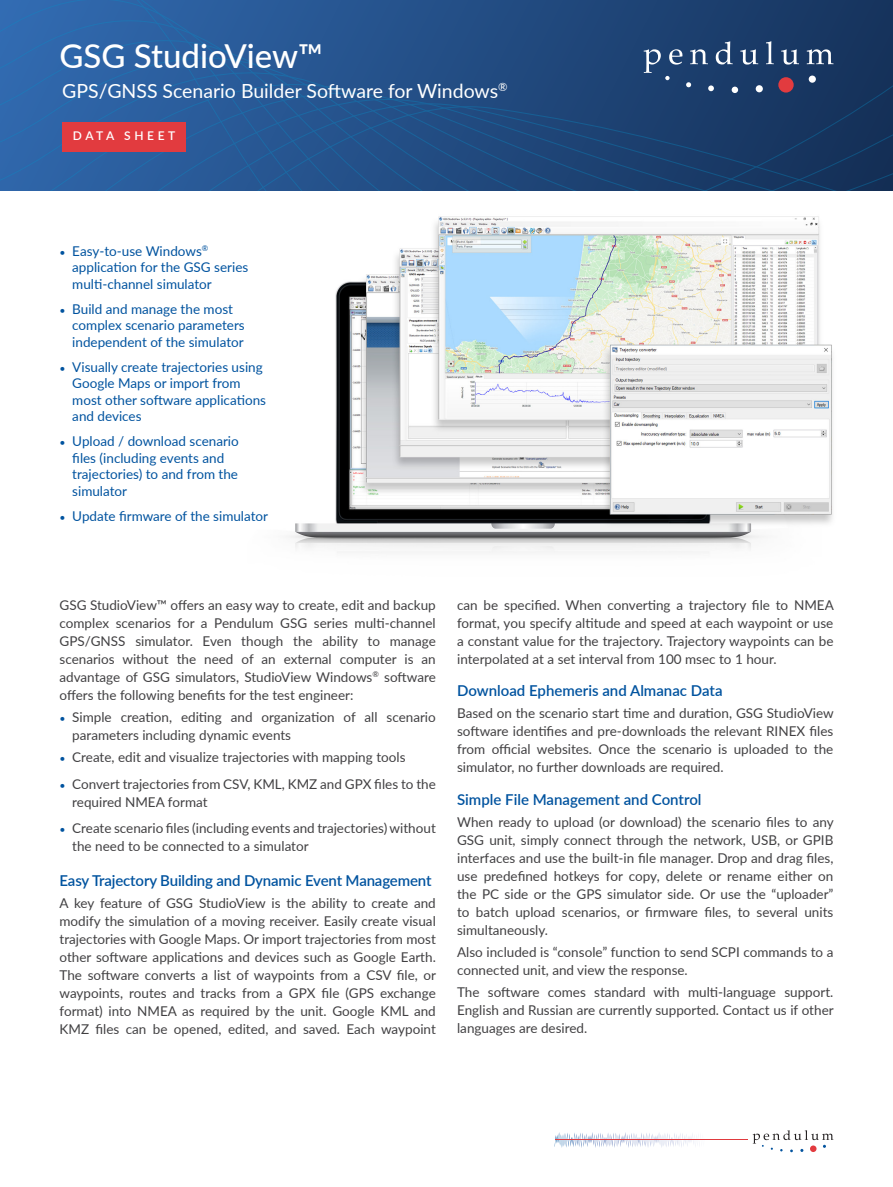
<style>
.page{position:relative;width:893px;height:1187px;background:#fff}
.page>*{position:absolute;margin:0;border:0;box-sizing:border-box;transform-origin:0 0}
.t1{font:500 33px "Lato";color:#fff}
.t2{font:19.5px "Lato";color:#fff}
.t3{font:600 15px "Lato";letter-spacing:-.01em;color:#00539f}
.t4{font:13.5px/18px "Lato";color:#414042;text-align:justify}
.t5{font:13.5px/16.5px "Lato";color:#00539f}
.t6{font:600 12px "Lato";letter-spacing:.3em;color:#fff}
.s1{font-size:10.5px}
.s2{font-size:10.5px;color:#00539f}
</style>
<div class="page">
<img style="left:289px;top:216px;width:544px;height:337px">
<svg style="left:0;top:0;width:893px;height:191px;background:#224d84"></svg>
<div style="left:809px;top:76px;width:7px;height:7px;background:#fff;border-radius:50%"></div>
<div style="left:756px;top:85px;width:7px;height:7px;background:#fff;border-radius:50%"></div>
<svg style="left:644px;top:41px;width:114px;height:52px;background:#33527b"></svg>
<svg style="left:766px;top:41px;width:8px;height:23px"></svg>
<svg style="left:781px;top:49px;width:18px;height:16px"></svg>
<svg style="left:807px;top:49px;width:26px;height:15px"></svg>
<div style="left:778px;top:77px;width:16px;height:16px;background:#e23b3f;border-radius:50%"></div>
<div style="left:62px;top:123px;width:124px;height:29px;background:#e23b3f"></div>
<svg style="left:753px;top:1130px;width:80px;height:22px"></svg>
<img style="left:555px;top:1132px;width:142px;height:15px">
<hr style="left:555px;top:1139px;width:193px;height:1px;background:#e03a3e">
<h1 class="t1" style="left:60px;top:32px;width:265px">GSG StudioView™</h1>
<h2 class="t2" style="left:62px;top:77px;width:447px">GPS/GNSS Scenario Builder Software for Windows<sup>®</sup></h2>
<p class="t6" style="left:73px;top:127px;width:104px">DATA SHEET</p>
<p class="t5" style="left:72px;top:242px;width:178px;text-indent:-13px"><span class="s1">•</span> Easy-to-use Windows<sup>® </sup>application for the GSG series multi-channel simulator</p>
<p class="t5" style="left:72px;top:300px;width:174px;text-indent:-13px"><span class="s1">•</span> Build and manage the most complex scenario parameters independent of the simulator</p>
<p class="t5" style="left:72px;top:358px;width:195px;text-indent:-13px"><span class="s1">•</span> Visually create trajectories using<br>Google Maps or import from most other software applications and devices</p>
<p class="t5" style="left:72px;top:432px;width:168px;text-indent:-13px"><span class="s1">•</span> Upload / download scenario files (including events and trajectories) to and from the simulator</p>
<p class="t5" style="left:60px;top:507px;width:210px"><span class="s1">•</span> Update firmware of the simulator</p>
<p class="t4" style="left:60px;top:595px;width:378px">GSG StudioView™ offers an easy way to create, edit and backup complex scenarios for a Pendulum GSG series multi-channel GPS/GNSS simulator. Even though the ability to manage scenarios without the need of an external computer is an advantage of GSG simulators, StudioView Windows<sup>®</sup> software offers the following benefits for the test engineer:</p>
<p class="t4" style="left:72px;top:707px;width:365px;text-indent:-13px"><span class="s2">•</span> Simple creation, editing and organization of all scenario parameters including dynamic events</p>
<p class="t4" style="left:60px;top:747px;width:347px"><span class="s2">•</span> Create, edit and visualize trajectories with mapping tools</p>
<p class="t4" style="left:72px;top:774px;width:365px;text-indent:-13px"><span class="s2">•</span> Convert trajectories from CSV, KML, KMZ and GPX files to the required NMEA format</p>
<p class="t4" style="left:72px;top:818px;width:365px;text-indent:-13px"><span class="s2">•</span> Create scenario files (including events and trajectories) without the need to be connected to a simulator</p>
<p class="t3" style="left:60px;top:869px;width:373px">Easy Trajectory Building and Dynamic Event Management</p>
<p class="t4" style="left:60px;top:893px;width:378px">A key feature of GSG StudioView is the ability to create and modify the simulation of a moving receiver. Easily create visual trajectories with Google Maps. Or import trajectories from most other software applications and devices such as Google Earth.<br>The software converts a list of waypoints from a CSV file, or waypoints, routes and tracks from a GPX file (GPS exchange format) into NMEA as required by the unit. Google KML and KMZ files can be opened, edited, and saved. Each waypoint</p>
<p class="t4" style="left:457px;top:595px;width:378px">can be specified. When converting a trajectory file to NMEA format, you specify altitude and speed at each waypoint or use a constant value for the trajectory. Trajectory waypoints can be interpolated at a set interval from 100 msec to 1 hour.</p>
<p class="t3" style="left:457px;top:679px;width:267px">Download Ephemeris and Almanac Data</p>
<p class="t4" style="left:457px;top:703px;width:378px">Based on the scenario start time and duration, GSG StudioView software identifies and pre-downloads the relevant RINEX files from official websites. Once the scenario is uploaded to the simulator, no further downloads are required.</p>
<p class="t3" style="left:457px;top:788px;width:246px">Simple File Management and Control</p>
<p class="t4" style="left:457px;top:812px;width:378px">When ready to upload (or download) the scenario files to any GSG unit, simply connect through the network, USB, or GPIB interfaces and use the built-in file manager. Drop and drag files, use predefined hotkeys for copy, delete or rename either on the PC side or the GPS simulator side. Or use the “uploader” to batch upload scenarios, or firmware files, to several units simultaneously.</p>
<p class="t4" style="left:457px;top:942px;width:378px">Also included is “console” function to send SCPI commands to a connected unit, and view the response.</p>
<p class="t4" style="left:457px;top:982px;width:378px">The software comes standard with multi-language support.<br>English and Russian are currently supported. Contact us if other languages are desired.</p>
</div>
